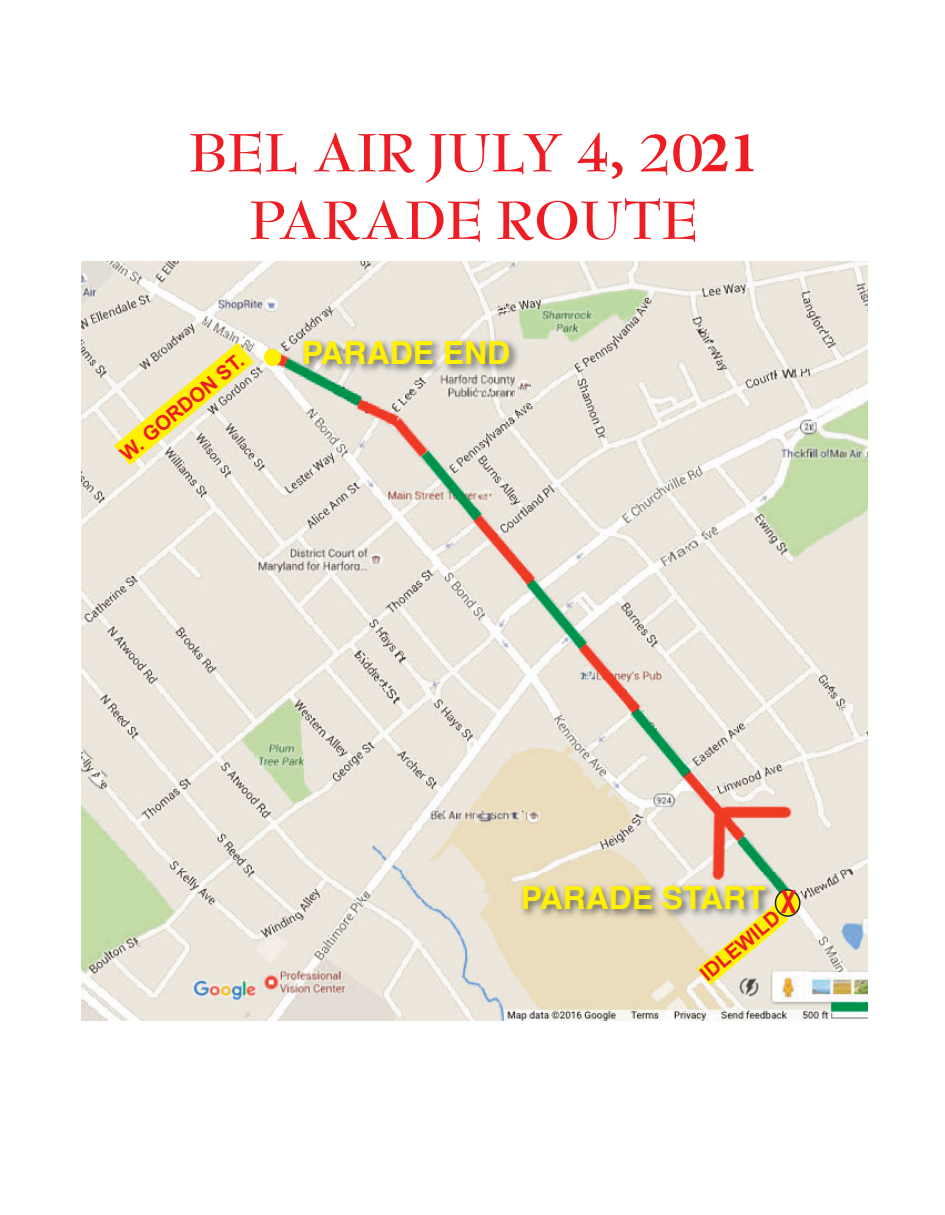
<style>
.page{position:relative;width:945px;height:1215px;background:#fff}
.page>*{position:absolute;margin:0;border:0;box-sizing:border-box;transform-origin:0 0}
.t1{font:700 58.65px/67.5px "Bernhard Modern";color:#ee1d23;text-align:center}
.t2{font:700 31.8px "Helvetica";color:#fff101}
.t3{font:700 31.8px "Helvetica";color:#ee1d23;scale:.76 1}
.t4{font:700 20.1px "Arial";color:#ee1d23}
.s1{font-family:"Minion Pro"}
</style>
<div class="page">
<img style="left:81px;top:261px;width:787px;height:760px">
<img style="left:486px;top:872px;width:324px;height:99px">
<svg style="left:697px;top:889px;width:104px;height:96px"></svg>
<img style="left:259px;top:327px;width:302px;height:99px">
<svg style="left:114px;top:343px;width:140px;height:122px"></svg>
<div style="left:264px;top:349px;width:17px;height:17px;background:#fff101;border-radius:50%"></div>
<p class="t1" style="left:189px;top:120px;width:571px">BEL AIR JULY 4<span class="s1">,</span> 20<span class="s1">21<br></span>PARADE ROUTE</p>
<p class="t4" style="left:116px;top:448px;width:155px;rotate:-40deg">W. GORDON ST.</p>
<p class="t2" style="left:302px;top:340px;width:210px">PARADE END</p>
<p class="t2" style="left:521px;top:885px;width:246px">PARADE START</p>
<p class="t4" style="left:696px;top:968px;width:99px;rotate:-40deg">IDLEWILD</p>
<p class="t3" style="left:781px;top:889px;width:23px">X</p>
</div>
